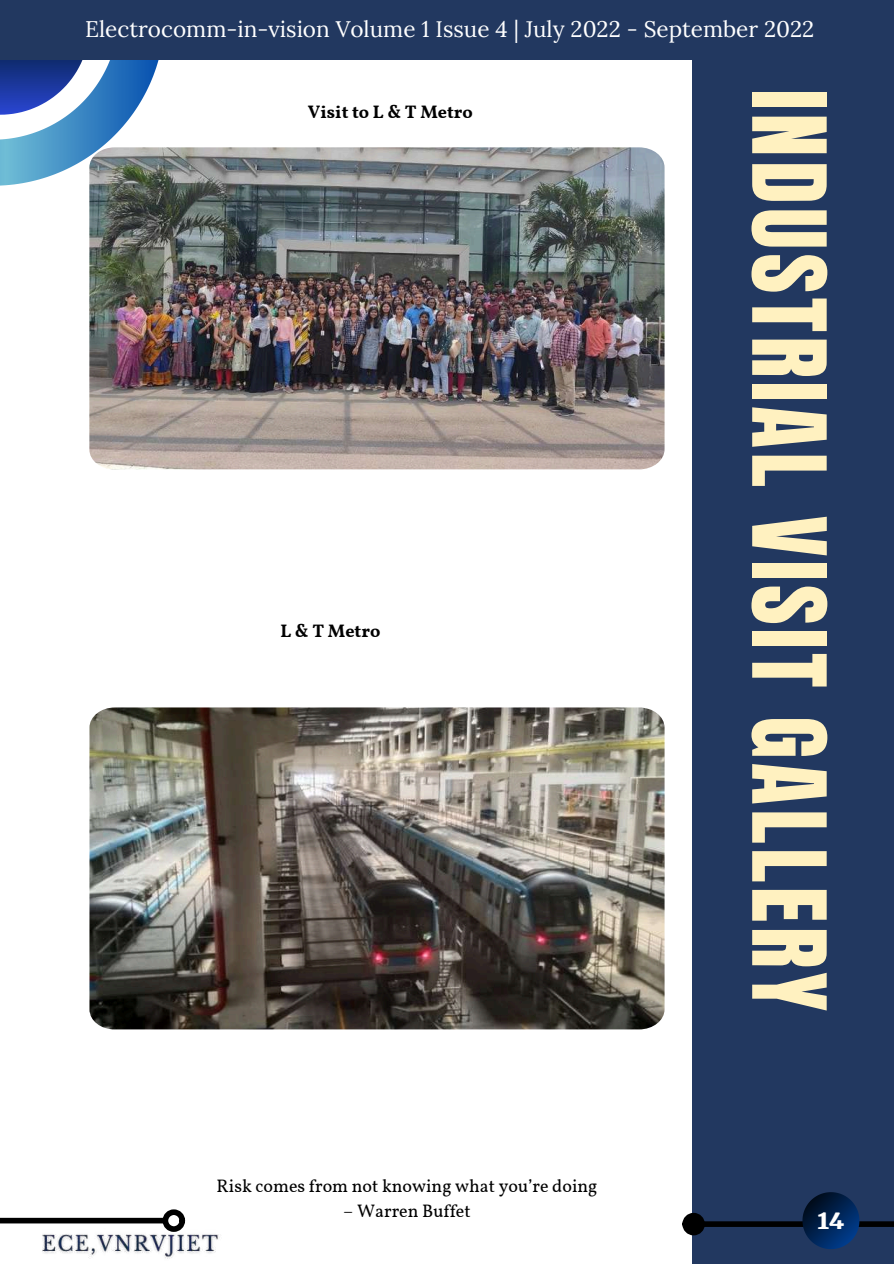
<style>
.page{position:relative;width:894px;height:1264px;background:#fff}
.page>*{position:absolute;margin:0;border:0;box-sizing:border-box;transform-origin:0 0}
.t1{font:86.7px "Anton";letter-spacing:.05em;color:#fff1c0}
.t2{font:700 33px "Rasa";color:#fff}
.t3{font:22.5px "Lora";color:#fff}
.t4{font:18px "Vollkorn";color:#000}
.t5{font:700 18px "Vollkorn";color:#000}
</style>
<div class="page">
<div style="left:692px;top:0;width:201px;height:1263px;background:#223860"></div>
<div style="left:0;top:1217px;width:164px;height:6px;background:#000"></div>
<div style="left:162px;top:1209px;width:23px;height:22px;border:6px solid #000;border-radius:50%"></div>
<div style="left:703px;top:1221px;width:190px;height:5px;background:#000"></div>
<div style="left:685px;top:1215px;width:16px;height:17px;background:#000;border-radius:50%"></div>
<div style="left:682px;top:1212px;width:22px;height:23px;border:6px solid #000;border-radius:50%"></div>
<svg style="left:802px;top:1192px;width:57px;height:57px"></svg>
<svg style="left:0;top:60px;width:159px;height:126px"></svg>
<div style="left:0;top:0;width:893px;height:60px;background:#223860"></div>
<img style="left:89px;top:147px;width:575px;height:322px">
<img style="left:89px;top:707px;width:575px;height:322px">
<img style="left:42px;top:1228px;width:177px;height:31px">
<p class="t3" style="left:85px;top:15px;width:730px">Electrocomm-in-vision Volume 1 Issue 4 | July 2022 - September 2022</p>
<p class="t5" style="left:308px;top:101px;width:166px">Visit to L &amp; T Metro</p>
<p class="t5" style="left:280px;top:619px;width:101px">L &amp; T Metro</p>
<p class="t4" style="left:216px;top:1174px;width:382px">Risk comes from not knowing what you’re doing</p>
<p class="t4" style="left:343px;top:1199px;width:129px">– Warren Buffet</p>
<h1 class="t1" style="left:850px;top:89px;width:923px;rotate:90deg">INDUSTRIAL VISIT GALLERY</h1>
<h2 class="t2" style="left:817px;top:1204px;width:29px">14</h2>
</div>
